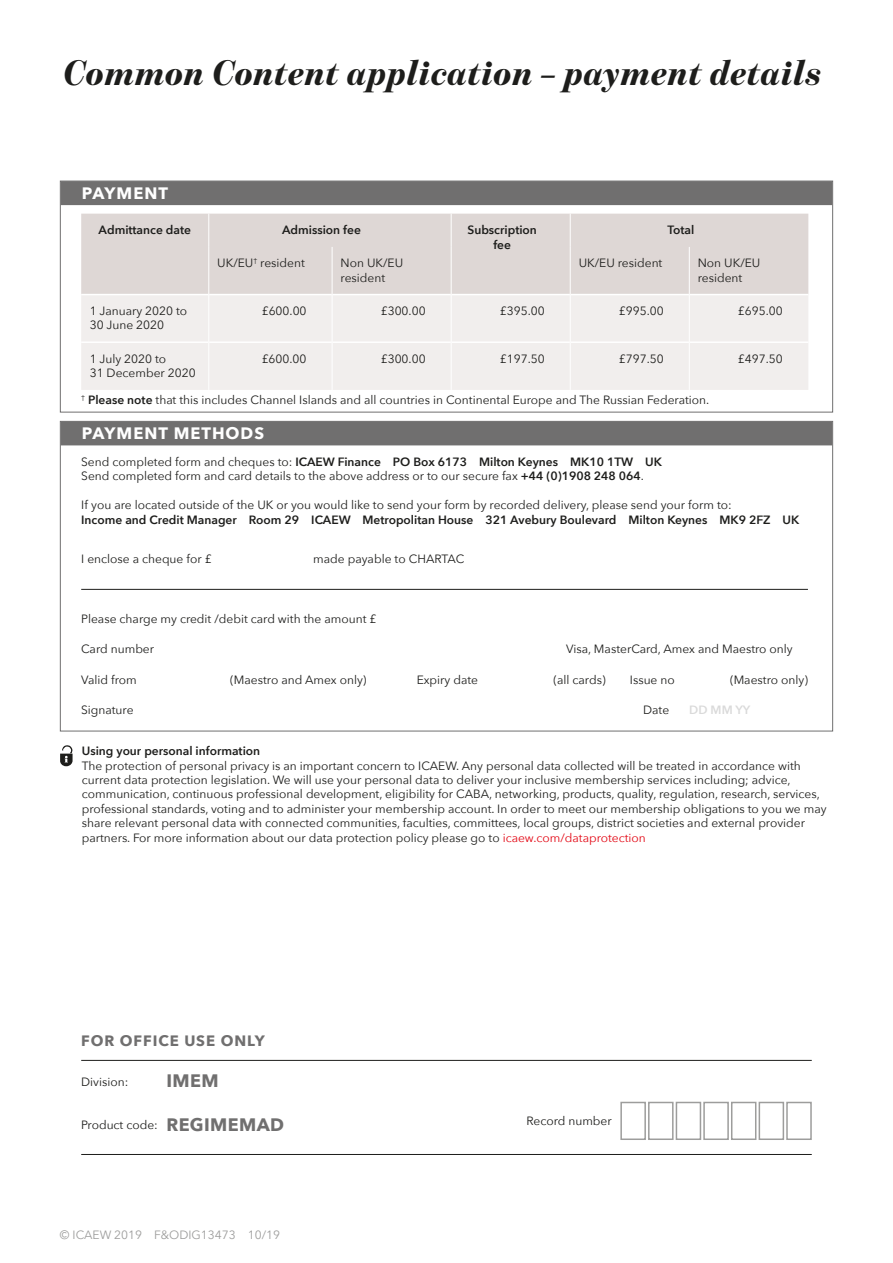
<style>
.page{position:relative;width:893px;height:1263px;background:#fff}
.page>*{position:absolute;margin:0;border:0;box-sizing:border-box;transform-origin:0 0}
.t1{font:italic 900 36px "Benton Mod Disp";letter-spacing:.02em;color:#1d1d1b}
.t2{font:700 18px "Avenir Next";color:#706f6f}
.t3{font:700 16.5px "Avenir Next";letter-spacing:.06em;color:#fff}
.t4{font:700 15px "Avenir Next";letter-spacing:.06em;color:#706f6f}
.t5{font:12px/14.4px "Avenir Next";color:#1d1d1b}
.t6{font:600 12px/14.4px "Avenir Next";color:#1d1d1b;text-align:center}
.t7{font:12px "Avenir Next";color:#9d9d9c}
.t8{font:600 12px "Avenir Next";color:#dadada}
.s1{font-weight:600}
.s2{color:#e30613}
.s3{font-weight:700;font-size:18px;color:#706f6f}
</style>
<div class="page">
<div style="left:61px;top:181px;width:771px;height:24px;background:#706f6f"></div>
<div style="left:60px;top:181px;width:773px;height:231px;border:1px solid #706f6f"></div>
<div style="left:61px;top:421px;width:771px;height:24px;background:#706f6f"></div>
<div style="left:81px;top:214px;width:727px;height:80px;background:#ded7d5"></div>
<div style="left:81px;top:295px;width:727px;height:95px;background:#f1eeed"></div>
<hr style="left:81px;top:341px;width:127px;height:2px;background:#fff">
<hr style="left:209px;top:341px;width:123px;height:2px;background:#fff">
<hr style="left:332px;top:341px;width:119px;height:2px;background:#fff">
<hr style="left:452px;top:341px;width:118px;height:2px;background:#fff">
<hr style="left:571px;top:341px;width:118px;height:2px;background:#fff">
<hr style="left:690px;top:341px;width:118px;height:2px;background:#fff">
<hr style="left:208px;top:214px;width:1px;height:33px;background:#fff">
<hr style="left:451px;top:214px;width:1px;height:33px;background:#fff">
<hr style="left:570px;top:214px;width:1px;height:33px;background:#fff">
<hr style="left:208px;top:247px;width:1px;height:48px;background:#fff">
<hr style="left:332px;top:247px;width:1px;height:48px;background:#fff">
<hr style="left:451px;top:247px;width:1px;height:48px;background:#fff">
<hr style="left:570px;top:247px;width:1px;height:48px;background:#fff">
<hr style="left:689px;top:247px;width:1px;height:48px;background:#fff">
<hr style="left:208px;top:295px;width:1px;height:47px;background:#fff">
<hr style="left:332px;top:295px;width:1px;height:47px;background:#fff">
<hr style="left:451px;top:295px;width:1px;height:47px;background:#fff">
<hr style="left:570px;top:295px;width:1px;height:47px;background:#fff">
<hr style="left:689px;top:295px;width:1px;height:47px;background:#fff">
<hr style="left:208px;top:342px;width:1px;height:48px;background:#fff">
<hr style="left:332px;top:342px;width:1px;height:48px;background:#fff">
<hr style="left:451px;top:342px;width:1px;height:48px;background:#fff">
<hr style="left:570px;top:342px;width:1px;height:48px;background:#fff">
<hr style="left:689px;top:342px;width:1px;height:48px;background:#fff">
<hr style="left:81px;top:589px;width:727px;height:1px;background:#1d1d1b">
<svg style="left:60px;top:745px;width:13px;height:21px"></svg>
<div style="left:620px;top:1102px;width:26px;height:38px;background:#fff;border:2px solid #9d9d9c"></div>
<div style="left:703px;top:1102px;width:26px;height:38px;background:#fff;border:2px solid #9d9d9c"></div>
<div style="left:648px;top:1102px;width:26px;height:38px;background:#fff;border:2px solid #9d9d9c"></div>
<div style="left:731px;top:1102px;width:25px;height:38px;background:#fff;border:2px solid #9d9d9c"></div>
<div style="left:676px;top:1102px;width:25px;height:38px;background:#fff;border:2px solid #9d9d9c"></div>
<div style="left:759px;top:1102px;width:25px;height:38px;background:#fff;border:2px solid #9d9d9c"></div>
<div style="left:786px;top:1102px;width:26px;height:38px;background:#fff;border:2px solid #9d9d9c"></div>
<hr style="left:81px;top:1060px;width:731px;height:1px;background:#1d1d1b">
<hr style="left:81px;top:1154px;width:731px;height:1px;background:#1d1d1b">
<h1 class="t1" style="left:64px;top:52px;width:759px">Common Content application – payment details</h1>
<h3 class="t3" style="left:82px;top:179px;width:87px">PAYMENT</h3>
<p class="t6" style="left:99px;top:222px;width:94px">Admittance date</p>
<p class="t6" style="left:282px;top:222px;width:80px">Admission fee</p>
<p class="t6" style="left:467px;top:222px;width:71px">Subscription fee</p>
<p class="t6" style="left:667px;top:222px;width:28px">Total</p>
<p class="t5" style="left:217px;top:255px;width:89px">UK/EU<sup>†</sup> resident</p>
<p class="t5" style="left:341px;top:255px;width:64px">Non UK/EU resident</p>
<p class="t5" style="left:579px;top:255px;width:85px">UK/EU resident</p>
<p class="t5" style="left:698px;top:255px;width:64px">Non UK/EU resident</p>
<p class="t5" style="left:90px;top:303px;width:99px">1 January 2020 to<br>30 June 2020</p>
<p class="t5" style="left:262px;top:303px;width:46px">£600.00</p>
<p class="t5" style="left:381px;top:303px;width:46px">£300.00</p>
<p class="t5" style="left:500px;top:303px;width:46px">£395.00</p>
<p class="t5" style="left:619px;top:303px;width:46px">£995.00</p>
<p class="t5" style="left:738px;top:303px;width:46px">£695.00</p>
<p class="t5" style="left:90px;top:351px;width:107px">1 July 2020 to<br>31 December 2020</p>
<p class="t5" style="left:262px;top:351px;width:46px">£600.00</p>
<p class="t5" style="left:381px;top:351px;width:46px">£300.00</p>
<p class="t5" style="left:500px;top:351px;width:46px">£197.50</p>
<p class="t5" style="left:619px;top:351px;width:46px">£797.50</p>
<p class="t5" style="left:738px;top:351px;width:46px">£497.50</p>
<p class="t5" style="left:81px;top:392px;width:630px"><sup>†</sup> <span class="s1">Please note</span> that this includes Channel Islands and all countries in Continental Europe and The Russian Federation.</p>
<h3 class="t3" style="left:82px;top:419px;width:184px">PAYMENT METHODS</h3>
<p class="t5" style="left:81px;top:454px;width:582px">Send completed form and cheques to: <span class="s1">ICAEW Finance PO Box 6173 Milton Keynes MK10 1TW UK<br></span>Send completed form and card details to the above address or to our secure fax <span class="s1">+44 (0)1908 248 064</span>.</p>
<p class="t5" style="left:81px;top:497px;width:652px">If you are located outside of the UK or you would like to send your form by recorded delivery, please send your form to:</p>
<p class="t6" style="left:81px;top:512px;width:720px">Income and Credit Manager Room 29 ICAEW Metropolitan House 321 Avebury Boulevard Milton Keynes MK9 2FZ UK</p>
<p class="t5" style="left:81px;top:551px;width:132px">I enclose a cheque for £</p>
<p class="t5" style="left:313px;top:551px;width:153px">made payable to CHARTAC</p>
<p class="t5" style="left:81px;top:611px;width:297px">Please charge my credit /debit card with the amount £</p>
<p class="t5" style="left:81px;top:641px;width:74px">Card number</p>
<p class="t5" style="left:566px;top:641px;width:228px">Visa, MasterCard, Amex and Maestro only</p>
<p class="t5" style="left:81px;top:672px;width:57px">Valid from</p>
<p class="t5" style="left:230px;top:672px;width:138px">(Maestro and Amex only)</p>
<p class="t5" style="left:417px;top:672px;width:63px">Expiry date</p>
<p class="t5" style="left:553px;top:672px;width:54px">(all cards)</p>
<p class="t5" style="left:630px;top:672px;width:46px">Issue no</p>
<p class="t5" style="left:730px;top:672px;width:79px">(Maestro only)</p>
<p class="t5" style="left:81px;top:702px;width:54px">Signature</p>
<p class="t5" style="left:643px;top:702px;width:28px">Date</p>
<p class="t6" style="left:82px;top:743px;width:180px">Using your personal information</p>
<p class="t5" style="left:82px;top:758px;width:746px">The protection of personal privacy is an important concern to ICAEW. Any personal data collected will be treated in accordance with current data protection legislation. We will use your personal data to deliver your inclusive membership services including; advice, communication, continuous professional development, eligibility for CABA, networking, products, quality, regulation, research, services, professional standards, voting and to administer your membership account. In order to meet our membership obligations to you we may share relevant personal data with connected communities, faculties, committees, local groups, district societies and external provider partners. For more information about our data protection policy please go to <span class="s2">icaew.com/dataprotection</span></p>
<p class="t8" style="left:689px;top:700px;width:63px">DD MM YY</p>
<p class="t4" style="left:81px;top:1027px;width:185px">FOR OFFICE USE ONLY</p>
<p class="t5" style="left:81px;top:1074px;width:49px">Division:</p>
<h2 class="t2" style="left:166px;top:1065px;width:54px">IMEM</h2>
<p class="t5" style="left:81px;top:1117px;width:204px">Product code: <span class="s3">REGIMEMAD</span></p>
<p class="t7" style="left:60px;top:1225px;width:222px">© ICAEW 2019 F&amp;ODIG13473 10/19</p>
<p class="t5" style="left:526px;top:1113px;width:87px">Record number</p>
</div>
